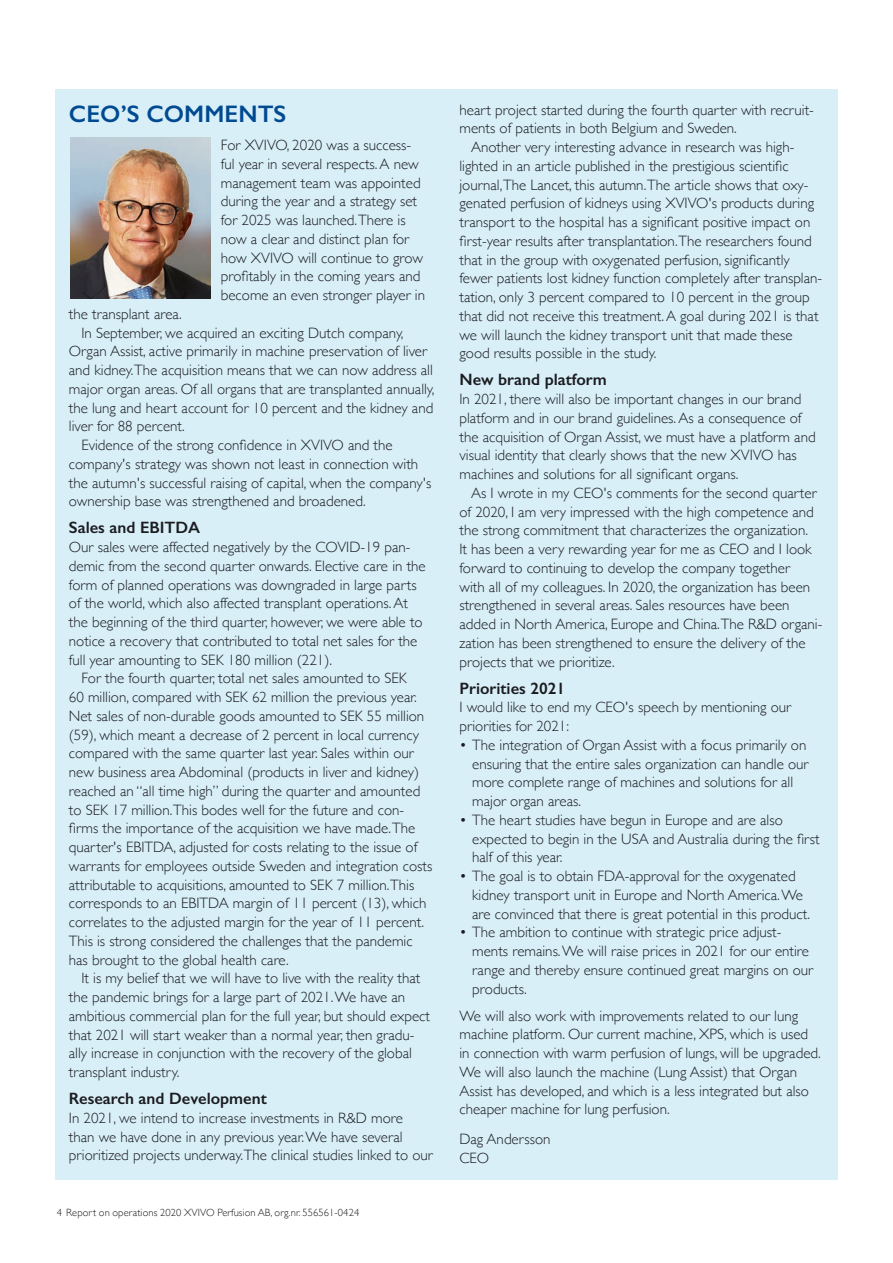
<style>
.page{position:relative;width:893px;height:1263px;background:#fff}
.page>*{position:absolute;margin:0;border:0;box-sizing:border-box;transform-origin:0 0}
.Bröd_RUB_1_gill_DR{font:600 24px "Gill Sans";letter-spacing:.005em;color:#004a91}
.Bröd_RUB_2_gill{font:600 16.5px "Gill Sans";color:#1b1c20}
.Bröd_XV_gill{font:300 15px/18.8px "Gill Sans";color:#1b1c20}
.t1{font:300 10.5px "Gill Sans";letter-spacing:.01em;color:#1b1c20}
</style>
<div class="page">
<div style="left:56px;top:89px;width:782px;height:1091px;background:#d8eff8"></div>
<img style="left:70px;top:138px;width:140px;height:160px">
<p class="Bröd_RUB_1_gill_DR" style="left:69px;top:99px;width:219px">CEO’S COMMENTS</p>
<p class="Bröd_XV_gill" style="left:221px;top:135px;width:206px">For XVIVO, 2020 was a success&shy;ful year in several respects. A new management team was appointed during the year and a strategy set for 2025 was launched.There is now a clear and distinct plan for how XVIVO will continue to grow profitably in the coming years and become an even stronger player in</p>
<p class="Bröd_XV_gill" style="left:69px;top:304px;width:114px">the transplant area.</p>
<p class="Bröd_XV_gill" style="left:69px;top:323px;width:367px;text-indent:13px">In September, we acquired an exciting Dutch company, Organ Assist, active primarily in machine preservation of liver and kidney.The acquisition means that we can now address all major organ areas. Of all organs that are transplanted annually, the lung and heart account for 10 percent and the kidney and liver for 88 percent.</p>
<p class="Bröd_XV_gill" style="left:69px;top:435px;width:364px;text-indent:13px">Evidence of the strong confidence in XVIVO and the company's strategy was shown not least in connection with the autumn's successful raising of capital, when the company's ownership base was strengthened and broadened.</p>
<p class="Bröd_RUB_2_gill" style="left:69px;top:518px;width:133px">Sales and EBITDA</p>
<p class="Bröd_XV_gill" style="left:69px;top:537px;width:358px">Our sales were affected negatively by the COVID-19 pan&shy;demic from the second quarter onwards. Elective care in the form of planned operations was downgraded in large parts of the world, which also affected transplant operations. At the beginning of the third quarter, however, we were able to notice a recovery that contributed to total net sales for the full year amounting to SEK 180 million (221).</p>
<p class="Bröd_XV_gill" style="left:69px;top:668px;width:365px;text-indent:13px">For the fourth quarter, total net sales amounted to SEK<br>60 million, compared with SEK 62 million the previous year.<br>Net sales of non-durable goods amounted to SEK 55 million (59), which meant a decrease of 2 percent in local currency compared with the same quarter last year. Sales within our new business area Abdominal (products in liver and kidney) reached an “all time high” during the quarter and amounted to SEK 17 million.This bodes well for the future and con&shy;firms the importance of the acquisition we have made.The quarter's EBITDA, adjusted for costs relating to the issue of warrants for employees outside Sweden and integration costs attributable to acquisitions, amounted to SEK 7 million.This corresponds to an EBITDA margin of 11 percent (13), which correlates to the adjusted margin for the year of 11 percent.<br>This is strong considered the challenges that the pandemic has brought to the global health care.</p>
<p class="Bröd_XV_gill" style="left:69px;top:968px;width:363px;text-indent:13px">It is my belief that we will have to live with the reality that the pandemic brings for a large part of 2021. We have an ambitious commercial plan for the full year, but should expect that 2021 will start weaker than a normal year, then gradu&shy;ally increase in conjunction with the recovery of the global transplant industry.</p>
<p class="Bröd_RUB_2_gill" style="left:69px;top:1089px;width:199px">Research and Development</p>
<p class="Bröd_XV_gill" style="left:69px;top:1108px;width:365px">In 2021, we intend to increase investments in R&amp;D more<br>than we have done in any previous year. We have several prioritized projects underway.The clinical studies linked to our</p>
<p class="t1" style="left:57px;top:1205px;width:304px">4 Report on operations 2020 XVIVO Perfusion AB, org.nr. 556561-0424</p>
<p class="Bröd_XV_gill" style="left:459px;top:100px;width:356px">heart project started during the fourth quarter with recruit&shy;ments of patients in both Belgium and Sweden.</p>
<p class="Bröd_XV_gill" style="left:459px;top:137px;width:364px;text-indent:12px">Another very interesting advance in research was high&shy;lighted in an article published in the prestigious scientific journal,The Lancet, this autumn.The article shows that oxy&shy;genated perfusion of kidneys using XVIVO's products during transport to the hospital has a significant positive impact on first-year results after transplantation.The researchers found that in the group with oxygenated perfusion, significantly fewer patients lost kidney function completely after transplan&shy;tation, only 3 percent compared to 10 percent in the group that did not receive this treatment. A goal during 2021 is that we will launch the kidney transport unit that made these good results possible in the study.</p>
<p class="Bröd_RUB_2_gill" style="left:459px;top:370px;width:149px">New brand platform</p>
<p class="Bröd_XV_gill" style="left:459px;top:389px;width:358px">In 2021, there will also be important changes in our brand platform and in our brand guidelines. As a consequence of the acquisition of Organ Assist, we must have a platform and visual identity that clearly shows that the new XVIVO has machines and solutions for all significant organs.</p>
<p class="Bröd_XV_gill" style="left:459px;top:483px;width:364px;text-indent:12px">As I wrote in my CEO's comments for the second quarter of 2020, I am very impressed with the high competence and the strong commitment that characterizes the organization.<br>It has been a very rewarding year for me as CEO and I look forward to continuing to develop the company together<br>with all of my colleagues. In 2020, the organization has been strengthened in several areas. Sales resources have been added in North America, Europe and China.The R&amp;D organi&shy;zation has been strengthened to ensure the delivery of the projects that we prioritize.</p>
<p class="Bröd_RUB_2_gill" style="left:459px;top:678px;width:107px">Priorities 2021</p>
<p class="Bröd_XV_gill" style="left:459px;top:697px;width:333px">I would like to end my CEO's speech by mentioning our priorities for 2021:</p>
<p class="Bröd_XV_gill" style="left:472px;top:735px;width:338px;text-indent:-13px">• The integration of Organ Assist with a focus primarily on ensuring that the entire sales organization can handle our more complete range of machines and solutions for all major organ areas.</p>
<p class="Bröd_XV_gill" style="left:472px;top:810px;width:349px;text-indent:-13px">• The heart studies have begun in Europe and are also expected to begin in the USA and Australia during the first half of this year.</p>
<p class="Bröd_XV_gill" style="left:472px;top:866px;width:339px;text-indent:-13px">• The goal is to obtain FDA-approval for the oxygenated kidney transport unit in Europe and North America. We are convinced that there is great potential in this product.</p>
<p class="Bröd_XV_gill" style="left:472px;top:922px;width:342px;text-indent:-13px">• The ambition to continue with strategic price adjust&shy;ments remains. We will raise prices in 2021 for our entire range and thereby ensure continued great margins on our products.</p>
<p class="Bröd_XV_gill" style="left:459px;top:1006px;width:363px">We will also work with improvements related to our lung machine platform. Our current machine, XPS, which is used in connection with warm perfusion of lungs, will be upgraded.<br>We will also launch the machine (Lung Assist) that Organ Assist has developed, and which is a less integrated but also cheaper machine for lung perfusion.</p>
<p class="Bröd_XV_gill" style="left:459px;top:1129px;width:93px">Dag Andersson</p>
<p class="Bröd_XV_gill" style="left:459px;top:1148px;width:31px">CEO</p>
</div>
